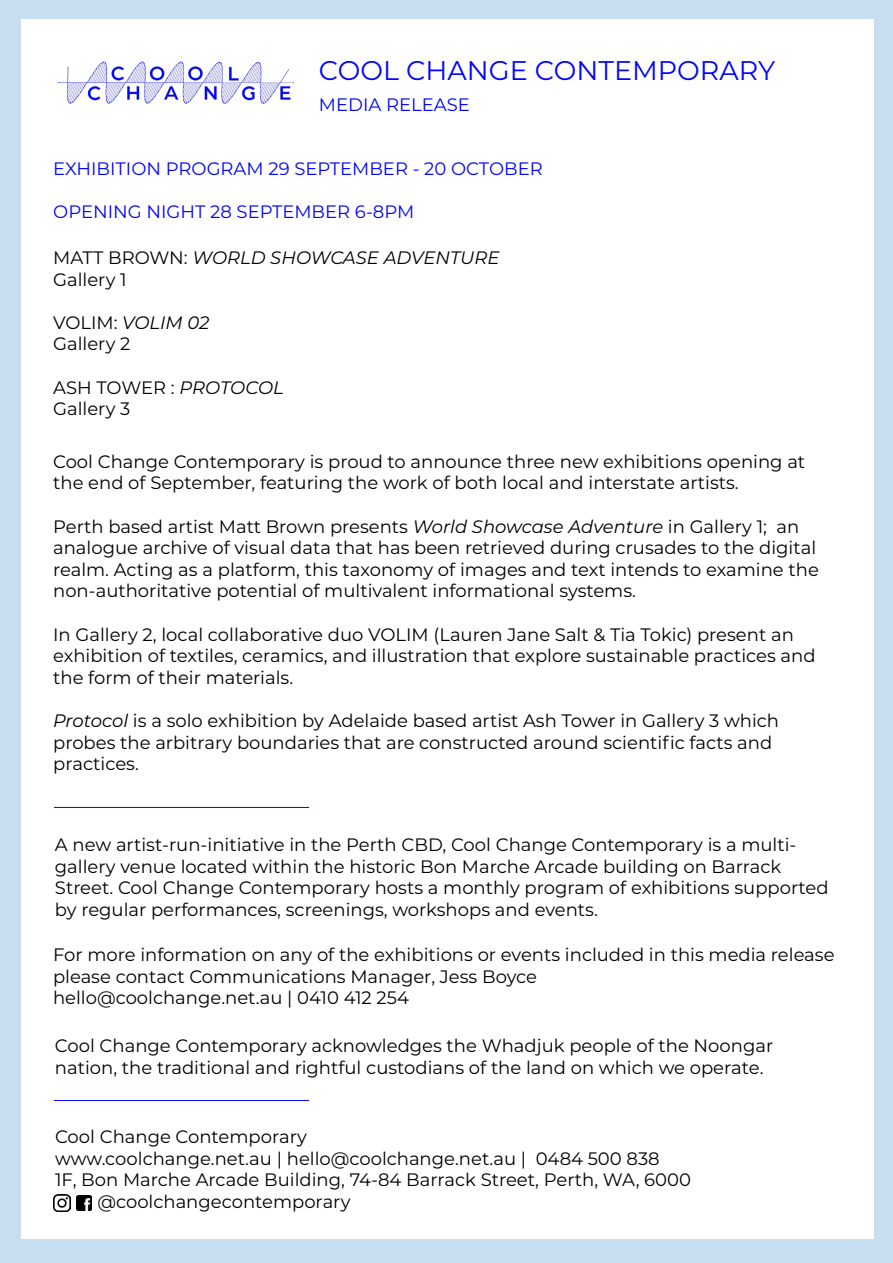
<style>
.page{position:relative;width:893px;height:1263px;background:#c7def0}
.page>*{position:absolute;margin:0;border:0;box-sizing:border-box;transform-origin:0 0}
.t1{font:27px "Montserrat";color:#0104ff}
.t2{font:18px/21.6px "Montserrat";color:#000}
.t3{font:18px "Montserrat";color:#0104ff}
.t4{font:italic 18px/21.6px "Montserrat";color:#000}
.s1{font-style:normal}
.s2{font-style:italic}
</style>
<div class="page">
<div style="left:21px;top:20px;width:853px;height:1219px;background:#fff"></div>
<img style="left:48px;top:19px;width:254px;height:85px">
<hr style="left:54px;top:1100px;width:255px;height:1px;background:#0104ff">
<img style="left:53px;top:1195px;width:17px;height:17px">
<img style="left:76px;top:1196px;width:15px;height:15px">
<hr style="left:54px;top:807px;width:255px;height:1px;background:#0104ff">
<h1 class="t1" style="left:319px;top:52px;width:458px">COOL CHANGE CONTEMPORARY</h1>
<p class="t3" style="left:319px;top:92px;width:152px">MEDIA RELEASE</p>
<p class="t3" style="left:53px;top:156px;width:491px">EXHIBITION PROGRAM 29 SEPTEMBER - 20 OCTOBER</p>
<p class="t3" style="left:53px;top:199px;width:363px">OPENING NIGHT 28 SEPTEMBER 6-8PM</p>
<p class="t4" style="left:53px;top:246px;width:448px"><span class="s1">MATT BROWN:</span> WORLD SHOWCASE ADVENTURE<br><span class="s1">Gallery 1</span></p>
<p class="t2" style="left:53px;top:311px;width:158px">VOLIM: <span class="s2">VOLIM 02<br></span>Gallery 2</p>
<p class="t2" style="left:53px;top:376px;width:232px">ASH TOWER : <span class="s2">PROTOCOL<br></span>Gallery 3</p>
<p class="t2" style="left:53px;top:450px;width:754px">Cool Change Contemporary is proud to announce three new exhibitions opening at the end of September, featuring the work of both local and interstate artists.</p>
<p class="t2" style="left:53px;top:515px;width:767px">Perth based artist Matt Brown presents <span class="s2">World Showcase Adventure</span> in Gallery 1; an analogue archive of visual data that has been retrieved during crusades to the digital realm. Acting as a platform, this taxonomy of images and text intends to examine the non-authoritative potential of multivalent informational systems.</p>
<p class="t2" style="left:53px;top:623px;width:764px">In Gallery 2, local collaborative duo VOLIM (Lauren Jane Salt &amp; Tia Tokic) present an exhibition of textiles, ceramics, and illustration that explore sustainable practices and the form of their materials.</p>
<p class="t2" style="left:53px;top:709px;width:727px"><span class="s2">Protocol</span> is a solo exhibition by Adelaide based artist Ash Tower in Gallery 3 which probes the arbitrary boundaries that are constructed around scientific facts and practices.</p>
<p class="t2" style="left:55px;top:833px;width:775px">A new artist-run-initiative in the Perth CBD, Cool Change Contemporary is a multi&shy;gallery venue located within the historic Bon Marche Arcade building on Barrack Street. Cool Change Contemporary hosts a monthly program of exhibitions supported by regular performances, screenings, workshops and events.</p>
<p class="t2" style="left:53px;top:943px;width:783px">For more information on any of the exhibitions or events included in this media release please contact Communications Manager, Jess Boyce<br>hello@coolchange.net.au | 0410 412 254</p>
<p class="t2" style="left:55px;top:1034px;width:720px">Cool Change Contemporary acknowledges the Whadjuk people of the Noongar nation, the traditional and rightful custodians of the land on which we operate.</p>
<p class="t2" style="left:55px;top:1125px;width:253px">Cool Change Contemporary</p>
<p class="t2" style="left:55px;top:1147px;width:606px">www.coolchange.net.au | hello@coolchange.net.au | 0484 500 838</p>
<p class="t2" style="left:55px;top:1168px;width:637px">1F, Bon Marche Arcade Building, 74-84 Barrack Street, Perth, WA, 6000</p>
<p class="t2" style="left:98px;top:1190px;width:255px">@coolchangecontemporary</p>
</div>
